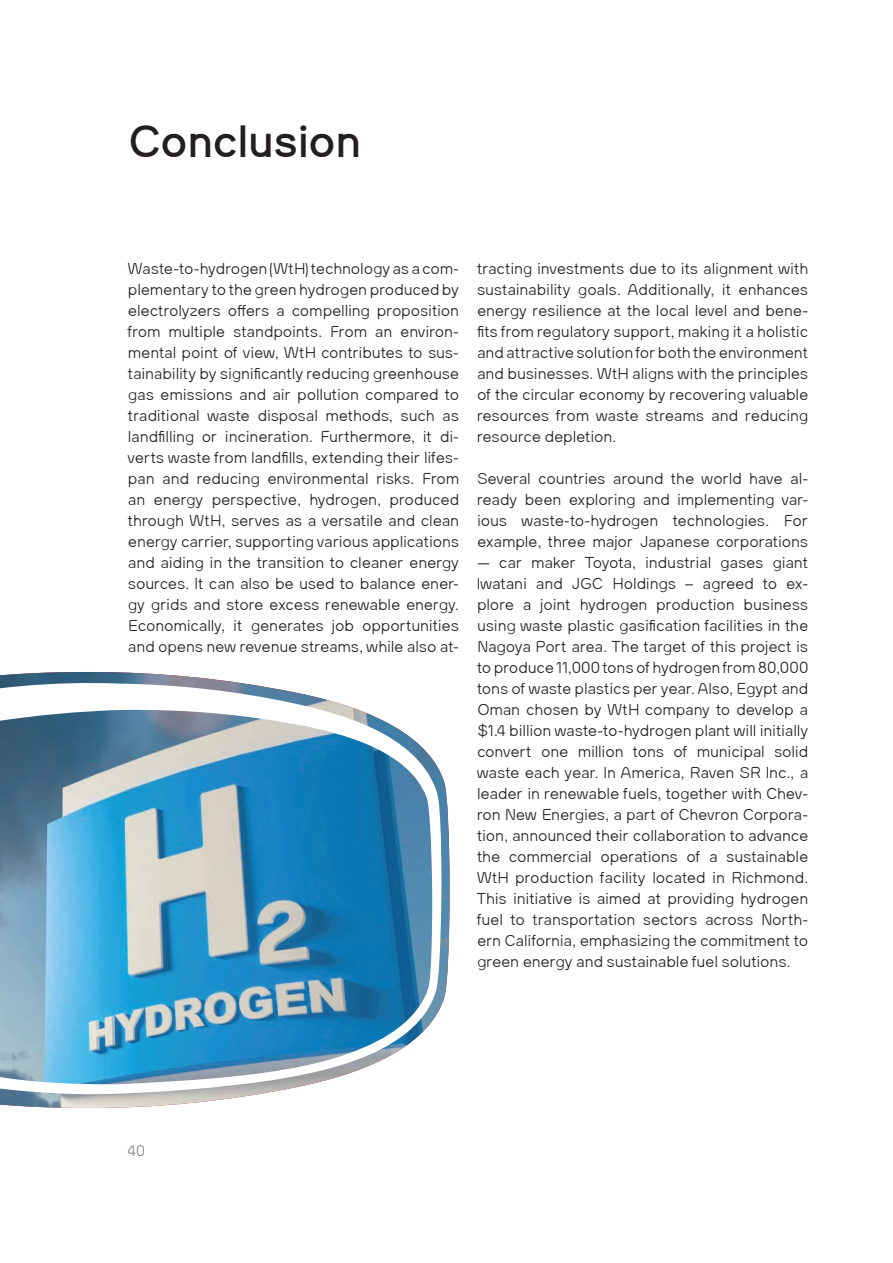
<style>
.page{position:relative;width:893px;height:1263px;background:#fff}
.page>*{position:absolute;margin:0;border:0;box-sizing:border-box;transform-origin:0 0}
.t1{font:600 45px "SK Curiosity";letter-spacing:-.005em;color:#231f20}
.t2{font:300 15.75px/21px "SK Curiosity";color:#231f20;text-align:justify}
.t3{font:300 15px "SK Curiosity";color:#808285}
</style>
<div class="page">
<img style="left:0;top:672px;width:450px;height:436px">
<svg style="left:0;top:682px;width:441px;height:414px;background:#6ea6c5"></svg>
<h1 class="t1" style="left:128px;top:114px;width:234px">Conclusion</h1>
<p class="t2" style="left:128px;top:259px;width:333px">Waste-to-hydrogen (WtH) technology as a com&shy;plementary to the green hydrogen produced by electrolyzers offers a compelling proposition from multiple standpoints. From an environ&shy;mental point of view, WtH contributes to sus&shy;tainability by significantly reducing greenhouse gas emissions and air pollution compared to traditional waste disposal methods, such as landfilling or incineration. Furthermore, it di&shy;verts waste from landfills, extending their lifes&shy;pan and reducing environmental risks. From an energy perspective, hydrogen, produced through WtH, serves as a versatile and clean energy carrier, supporting various applications and aiding in the transition to cleaner energy sources. It can also be used to balance ener&shy;gy grids and store excess renewable energy.<br>Economically, it generates job opportunities and opens new revenue streams, while also at-</p>
<p class="t2" style="left:477px;top:259px;width:333px">tracting investments due to its alignment with sustainability goals. Additionally, it enhances energy resilience at the local level and bene&shy;fits from regulatory support, making it a holistic and attractive solution for both the environment and businesses. WtH aligns with the principles of the circular economy by recovering valuable resources from waste streams and reducing resource depletion.</p>
<p class="t2" style="left:477px;top:469px;width:333px">Several countries around the world have al&shy;ready been exploring and implementing var&shy;ious waste-to-hydrogen technologies. For example, three major Japanese corporations</p>
<p class="t2" style="left:477px;top:553px;width:333px">— car maker Toyota, industrial gases giant Iwatani and JGC Holdings – agreed to ex&shy;plore a joint hydrogen production business using waste plastic gasification facilities in the Nagoya Port area. The target of this project is to produce 11,000 tons of hydrogen from 80,000 tons of waste plastics per year. Also, Egypt and Oman chosen by WtH company to develop a $1.4 billion waste-to-hydrogen plant will initially convert one million tons of municipal solid waste each year. In America, Raven SR Inc., a leader in renewable fuels, together with Chev&shy;ron New Energies, a part of Chevron Corpora&shy;tion, announced their collaboration to advance the commercial operations of a sustainable WtH production facility located in Richmond.<br>This initiative is aimed at providing hydrogen fuel to transportation sectors across North&shy;ern California, emphasizing the commitment to green energy and sustainable fuel solutions.</p>
<p class="t3" style="left:127px;top:1141px;width:19px">40</p>
</div>
